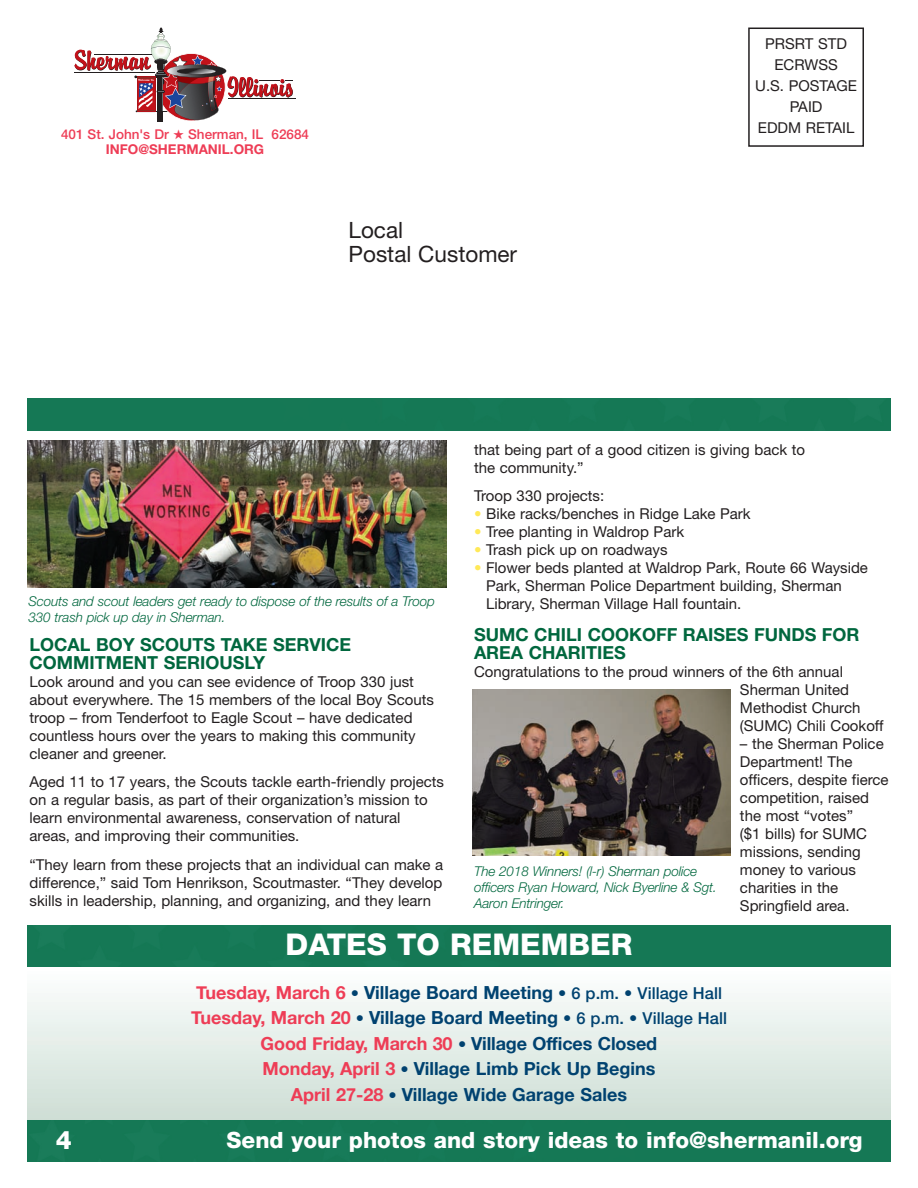
<style>
.page{position:relative;width:918px;height:1188px;background:#fff}
.page>*{position:absolute;margin:0;border:0;box-sizing:border-box;transform-origin:0 0}
.t1{font:800 30px "Helvetica Neue";color:#fff}
.t2{font:800 25.5px "Helvetica Neue";color:#fff}
.t3{font:800 22.5px "Helvetica Neue";color:#fff}
.t4{font:22.5px/24px "Helvetica Neue";color:#231f20}
.t5{font:700 18px/25.5px "Helvetica Neue";color:#004270;text-align:center}
.t6{font:700 18px/18px "Helvetica Neue";color:#00673e}
.t7{font:500 16.5px/25.5px "Helvetica Neue";color:#004270;text-align:center}
.t8{font:15px/18px "Helvetica Neue";color:#231f20}
.t9{font:italic 300 13.5px/16.2px "Helvetica Neue";letter-spacing:-.01em;color:#00673e}
.t10{font:500 13.5px/15.6px "Helvetica Neue";color:#ee3d56;text-align:center}
.t11{font:700 3px "Times";color:#fff;scale:1.04 1}
.s1{font-weight:700}
.s2{color:#ffe958}
.s3{font-weight:700;font-size:18px;color:#ee3d56}
.s4{font-weight:700;font-size:18px}
.s5{color:#ee3d56}
.s6{font-weight:500;font-size:16.5px}
</style>
<div class="page">
<div style="left:27px;top:971px;width:864px;height:153px;background:linear-gradient(to bottom,#fcfefd,#ccddd4)"></div>
<hr style="left:228px;top:99px;width:67px;height:1px;background:#231f20">
<svg style="left:75px;top:28px;width:218px;height:93px"></svg>
<div style="left:748px;top:28px;width:116px;height:119px;border:2px solid #231f20"></div>
<div style="left:27px;top:1120px;width:864px;height:42px;background:#157855"></div>
<div style="left:27px;top:398px;width:864px;height:32px;background:#157855"></div>
<div style="left:27px;top:925px;width:864px;height:42px;background:#157855"></div>
<img style="left:27px;top:440px;width:420px;height:147px">
<img style="left:472px;top:690px;width:258px;height:165px">
<p class="t11" style="left:138px;top:78px;width:17px">Welcome To</p>
<p class="t10" style="left:61px;top:127px;width:250px">401 St. John's Dr ★ Sherman, IL 62684<br><span class="s1">INFO@SHERMANIL.ORG</span></p>
<h3 class="t4" style="left:349px;top:220px;width:170px">Local<br>Postal Customer</h3>
<p class="t8" style="left:755px;top:35px;width:103px;line-height:21px;text-align:center">PRSRT STD<br>ECRWSS<br>U.S. POSTAGE<br>PAID<br>EDDM RETAIL</p>
<p class="t9" style="left:28px;top:594px;width:408px">Scouts and scout leaders get ready to dispose of the results of a Troop<br>330 trash pick up day in Sherman.</p>
<p class="t6" style="left:30px;top:637px;width:323px">LOCAL BOY SCOUTS TAKE SERVICE<br>COMMITMENT SERIOUSLY</p>
<p class="t8" style="left:30px;top:674px;width:406px">Look around and you can see evidence of Troop 330 just about everywhere. The 15 members of the local Boy Scouts troop – from Tenderfoot to Eagle Scout – have dedicated countless hours over the years to making this community cleaner and greener.</p>
<p class="t8" style="left:30px;top:775px;width:416px">Aged 11 to 17 years, the Scouts tackle earth-friendly projects on a regular basis, as part of their organization’s mission to learn environmental awareness, conservation of natural areas, and improving their communities.</p>
<p class="t8" style="left:30px;top:857px;width:415px;text-align:justify">“They learn from these projects that an individual can make a difference,” said Tom Henrikson, Scoutmaster. “They develop skills in leadership, planning, and organizing, and they learn</p>
<p class="t8" style="left:474px;top:442px;width:333px">that being part of a good citizen is giving back to the community.”</p>
<p class="t8" style="left:474px;top:488px;width:132px">Troop 330 projects:</p>
<p class="t8" style="left:474px;top:506px;width:278px"><span class="s2">•</span> Bike racks/benches in Ridge Lake Park</p>
<p class="t8" style="left:474px;top:524px;width:212px"><span class="s2">•</span> Tree planting in Waldrop Park</p>
<p class="t8" style="left:474px;top:542px;width:195px"><span class="s2">•</span> Trash pick up on roadways</p>
<p class="t8" style="left:486px;top:560px;width:384px;text-indent:-12px"><span class="s2">•</span> Flower beds planted at Waldrop Park, Route 66 Wayside<br>Park, Sherman Police Department building, Sherman<br>Library, Sherman Village Hall fountain.</p>
<p class="t6" style="left:474px;top:628px;width:387px">SUMC CHILI COOKOFF RAISES FUNDS FOR<br>AREA CHARITIES</p>
<p class="t8" style="left:740px;top:665px;width:145px;text-indent:-266px">Congratulations to the proud winners of the 6th annual<br>Sherman United<br>Methodist Church (SUMC) Chili Cookoff</p>
<p class="t8" style="left:740px;top:737px;width:150px">– the Sherman Police<br>Department! The officers, despite fierce competition, raised the most “votes”<br>($1 bills) for SUMC missions, sending money to various charities in the<br>Springfield area.</p>
<p class="t9" style="left:474px;top:864px;width:244px">The 2018 Winners! (l-r) Sherman police officers Ryan Howard, Nick Byerline &amp; Sgt.<br>Aaron Entringer.</p>
<h1 class="t1" style="left:286px;top:934px;width:348px">DATES TO REMEMBER</h1>
<p class="t7" style="left:191px;top:981px;width:537px"><span class="s3">Tuesday, March 6</span> • <span class="s4">Village Board Meeting</span> • 6 p.m. • Village Hall<br><span class="s3">Tuesday, March 20</span> • <span class="s4">Village Board Meeting</span> • 6 p.m. • Village Hall</p>
<p class="t5" style="left:261px;top:1030px;width:398px"><span class="s5">Good Friday, March 30</span> <span class="s6">•</span> Village Offices Closed<br><span class="s5">Monday, April 3</span> <span class="s6">•</span> Village Limb Pick Up Begins<br><span class="s5">April 27-28</span> <span class="s6">•</span> Village Wide Garage Sales</p>
<h2 class="t2" style="left:56px;top:1131px;width:18px">4</h2>
<h3 class="t3" style="left:227px;top:1132px;width:637px">Send your photos and story ideas to info@shermanil.org</h3>
</div>
